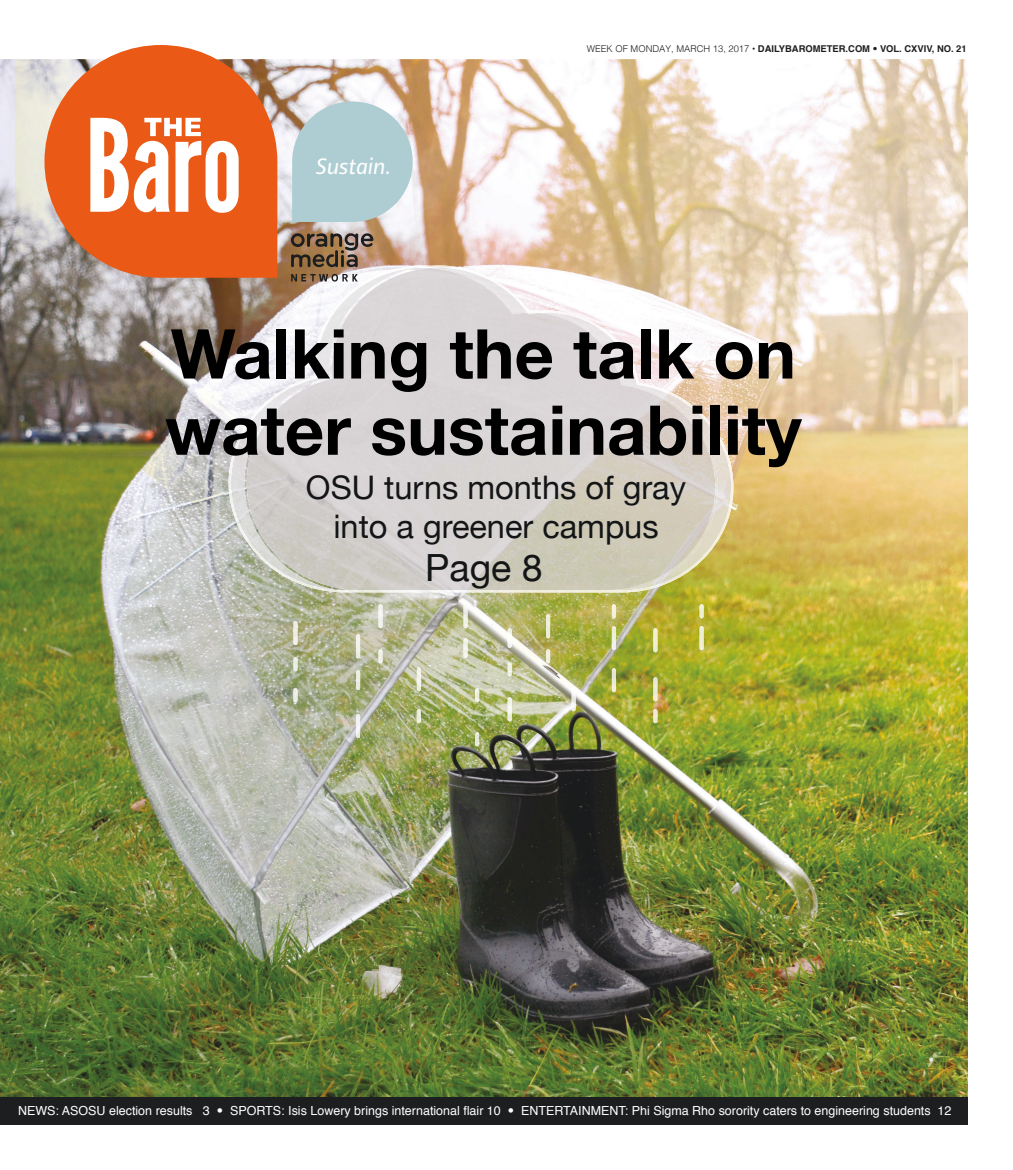
<style>
.page{position:relative;width:1013px;height:1170px;background:#fff}
.page>*{position:absolute;margin:0;border:0;box-sizing:border-box;transform-origin:0 0}
.t1{font:700 68.75px/76.2px "Helvetica Neue";color:#000}
.t2{font:37.5px "Helvetica Neue";color:#141517}
.t3{font:32.5px/39px "Helvetica Neue";color:#141517;text-align:center}
.t4{font:22.12px "Leitura Sans Italic 2";color:#fff}
.t5{font:12.5px "Helvetica";color:#fff}
.t6{font:700 9.38px "Helvetica";color:#1d1e1f}
.s1{font-weight:300}
</style>
<div class="page">
<img style="left:0;top:59px;width:968px;height:1039px">
<div style="left:0;top:1098px;width:968px;height:27px;background:#1d1e1f"></div>
<svg style="left:291px;top:274px;width:41px;height:8px"></svg>
<svg style="left:291px;top:233px;width:82px;height:34px;background:#7c634c"></svg>
<svg style="left:292px;top:101px;width:121px;height:121px;background:#b7cfd3"></svg>
<svg style="left:44px;top:45px;width:233px;height:233px;background:#e3713c"></svg>
<svg style="left:90px;top:118px;width:149px;height:98px"></svg>
<img style="left:318px;top:277px;width:14px;height:29px">
<img style="left:289px;top:348px;width:23px;height:15px">
<img style="left:246px;top:388px;width:24px;height:10px">
<img style="left:267px;top:567px;width:3px;height:16px">
<img style="left:336px;top:266px;width:189px;height:2px">
<img style="left:312px;top:306px;width:20px;height:57px">
<img style="left:270px;top:377px;width:19px;height:22px">
<img style="left:229px;top:398px;width:42px;height:169px">
<img style="left:270px;top:567px;width:64px;height:25px">
<img style="left:332px;top:268px;width:213px;height:322px">
<img style="left:545px;top:314px;width:85px;height:276px">
<img style="left:289px;top:363px;width:43px;height:224px">
<img style="left:630px;top:386px;width:43px;height:180px">
<img style="left:247px;top:399px;width:42px;height:168px">
<img style="left:672px;top:429px;width:4px;height:137px">
<img style="left:431px;top:268px;width:80px;height:40px">
<img style="left:507px;top:308px;width:101px;height:40px">
<img style="left:604px;top:348px;width:33px;height:41px">
<img style="left:637px;top:388px;width:14px;height:41px">
<img style="left:676px;top:429px;width:14px;height:138px">
<img style="left:607px;top:566px;width:70px;height:1px">
<img style="left:522px;top:306px;width:101px;height:41px">
<img style="left:619px;top:347px;width:42px;height:41px">
<img style="left:651px;top:388px;width:64px;height:41px">
<img style="left:690px;top:429px;width:43px;height:141px">
<img style="left:607px;top:567px;width:84px;height:25px">
<img style="left:414px;top:266px;width:33px;height:2px">
<img style="left:525px;top:310px;width:28px;height:3px">
<img style="left:334px;top:590px;width:297px;height:2px">
<img style="left:699px;top:626px;width:4px;height:24px;border-radius:2px">
<img style="left:653px;top:628px;width:4px;height:24px;border-radius:2px">
<img style="left:612px;top:668px;width:4px;height:24px;border-radius:2px">
<img style="left:507px;top:697px;width:4px;height:24px;border-radius:2px">
<img style="left:612px;top:626px;width:4px;height:24px;border-radius:2px">
<img style="left:475px;top:688px;width:4px;height:14px;border-radius:2px">
<img style="left:417px;top:709px;width:4px;height:14px;border-radius:2px">
<img style="left:378px;top:649px;width:4px;height:14px;border-radius:2px">
<img style="left:293px;top:657px;width:4px;height:14px;border-radius:2px">
<img style="left:546px;top:649px;width:4px;height:14px;border-radius:2px">
<img style="left:612px;top:604px;width:4px;height:14px;border-radius:2px">
<img style="left:699px;top:604px;width:4px;height:14px;border-radius:2px">
<img style="left:475px;top:732px;width:4px;height:14px;border-radius:2px">
<img style="left:507px;top:662px;width:4px;height:14px;border-radius:2px">
<img style="left:293px;top:688px;width:4px;height:14px;border-radius:2px">
<img style="left:653px;top:709px;width:4px;height:14px;border-radius:2px">
<img style="left:546px;top:614px;width:4px;height:24px;border-radius:2px">
<img style="left:356px;top:634px;width:4px;height:24px;border-radius:2px">
<img style="left:356px;top:714px;width:4px;height:24px;border-radius:2px">
<img style="left:463px;top:604px;width:4px;height:24px;border-radius:2px">
<img style="left:378px;top:604px;width:4px;height:24px;border-radius:2px">
<img style="left:417px;top:667px;width:4px;height:24px;border-radius:2px">
<img style="left:571px;top:687px;width:4px;height:24px;border-radius:2px">
<img style="left:653px;top:677px;width:4px;height:24px;border-radius:2px">
<img style="left:293px;top:621px;width:4px;height:24px;border-radius:2px">
<img style="left:356px;top:670px;width:4px;height:20px;border-radius:2px">
<img style="left:463px;top:638px;width:4px;height:20px;border-radius:2px">
<img style="left:507px;top:628px;width:4px;height:20px;border-radius:2px">
<h3 class="t4" style="left:315px;top:154px;width:77px">Sustain.</h3>
<p class="t6" style="left:586px;top:41px;width:381px"><span class="s1">WEEK OF MONDAY, MARCH 13, 2017</span> • DAILYBAROMETER.COM <span class="s1">•</span> VOL. CXVIV, NO. 21</p>
<h1 class="t1" style="left:165px;top:318px;width:638px">Walking the talk on water sustainability</h1>
<h3 class="t3" style="left:306px;top:470px;width:381px">OSU turns months of gray into a greener campus</h3>
<h2 class="t2" style="left:425px;top:541px;width:119px">Page 8</h2>
<p class="t5" style="left:18px;top:1101px;width:935px">NEWS: ASOSU election results 3 <span class="s1">•</span> SPORTS: Isis Lowery brings international flair 10 <span class="s1">•</span> ENTERTAINMENT: Phi Sigma Rho sorority caters to engineering students 12</p>
</div>
